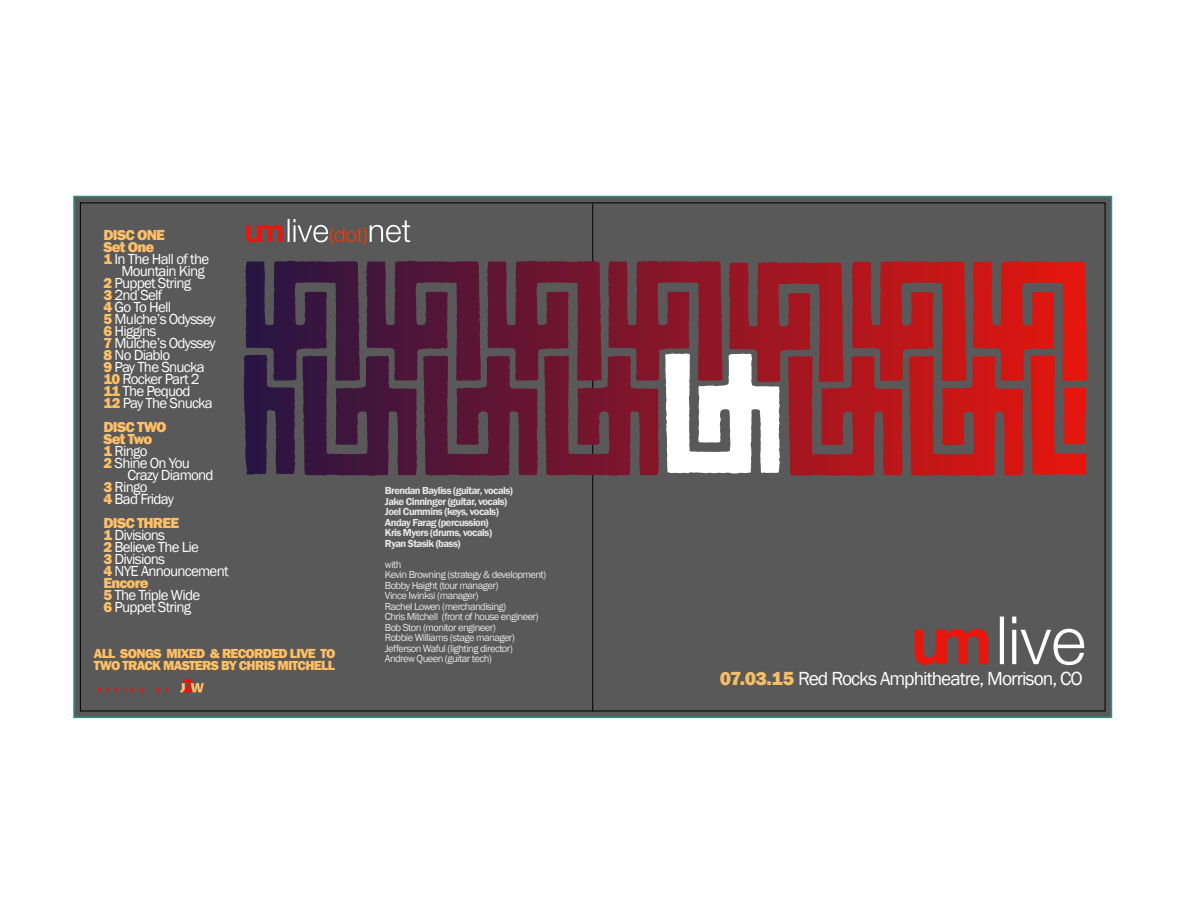
<style>
.page{position:relative;width:1188px;height:918px;background:#fff}
.page>*{position:absolute;margin:0;border:0;box-sizing:border-box;transform-origin:0 0}
.t1{font:19.5px "Franklin Gothic";letter-spacing:-.05em;color:#fff}
.t2{font:15px/12px "Franklin Gothic";letter-spacing:-.05em;color:#fff}
.t3{font:800 15px "Franklin Gothic";letter-spacing:-.05em;color:#febf65}
.t4{font:800 13.5px "Franklin Gothic";letter-spacing:-.05em;color:#febf65}
.t5{font:10.5px/10.5px "Franklin Gothic";letter-spacing:-.05em;color:#e6e6e6}
.t6{font:600 10.5px/10.5px "Franklin Gothic";letter-spacing:-.05em;color:#e6e6e6}
.s1{font-weight:800;color:#febf65}
.s2{font-weight:800;color:#f6be65}
</style>
<div class="page">
<svg style="left:73px;top:195px;width:1040px;height:524px;background:#5f7371"></svg>
<svg style="left:80px;top:202px;width:1025px;height:509px;background:#5e4e51"></svg>
<svg style="left:592px;top:203px;width:1px;height:508px"></svg>
<svg style="left:246px;top:225px;width:37px;height:17px"></svg>
<hr style="left:288px;top:219px;width:2px;height:23px;background:#fff">
<svg style="left:294px;top:219px;width:116px;height:27px;background:#776e6b"></svg>
<svg style="left:915px;top:629px;width:73px;height:36px;background:#ac312c"></svg>
<hr style="left:1000px;top:617px;width:4px;height:47px;background:#fff">
<svg style="left:1012px;top:630px;width:4px;height:34px"></svg>
<svg style="left:1012px;top:617px;width:4px;height:6px"></svg>
<svg style="left:1021px;top:629px;width:63px;height:36px"></svg>
<svg style="left:98px;top:688px;width:3px;height:4px"></svg>
<svg style="left:115px;top:688px;width:3px;height:4px"></svg>
<svg style="left:131px;top:688px;width:3px;height:4px"></svg>
<svg style="left:140px;top:688px;width:3px;height:4px"></svg>
<svg style="left:157px;top:688px;width:3px;height:4px"></svg>
<svg style="left:166px;top:688px;width:3px;height:4px"></svg>
<svg style="left:180px;top:679px;width:24px;height:13px"></svg>
<svg style="left:244px;top:354px;width:842px;height:121px;background:#843d49"></svg>
<p class="t3" style="left:104px;top:225px;width:63px">DISC ONE</p>
<p class="t3" style="left:104px;top:237px;width:52px">Set One</p>
<p class="t2" style="left:104px;top:253px;width:107px"><span class="s1">1</span> In The Hall of the</p>
<p class="t2" style="left:122px;top:265px;width:85px">Mountain King</p>
<p class="t2" style="left:104px;top:277px;width:89px"><span class="s1">2</span> Puppet String</p>
<p class="t2" style="left:104px;top:289px;width:60px"><span class="s1">3</span> 2nd Self</p>
<p class="t2" style="left:104px;top:301px;width:69px"><span class="s1">4</span> Go To Hell</p>
<p class="t2" style="left:104px;top:313px;width:114px"><span class="s1">5</span> Mulche’s Odyssey</p>
<p class="t2" style="left:104px;top:325px;width:54px"><span class="s1">6</span> Higgins</p>
<p class="t2" style="left:104px;top:337px;width:114px"><span class="s1">7</span> Mulche’s Odyssey</p>
<p class="t2" style="left:104px;top:349px;width:68px"><span class="s1">8</span> No Diablo</p>
<p class="t2" style="left:104px;top:361px;width:103px"><span class="s1">9</span> Pay The Snucka</p>
<p class="t2" style="left:104px;top:373px;width:98px"><span class="s1">10</span> Rocker Part 2</p>
<p class="t2" style="left:104px;top:385px;width:89px"><span class="s1">11</span> The Pequod</p>
<p class="t2" style="left:104px;top:397px;width:111px"><span class="s1">12</span> Pay The Snucka</p>
<p class="t3" style="left:104px;top:417px;width:65px">DISC TWO</p>
<p class="t3" style="left:104px;top:429px;width:50px">Set Two</p>
<p class="t2" style="left:104px;top:445px;width:45px"><span class="s1">1</span> Ringo</p>
<p class="t2" style="left:104px;top:457px;width:88px"><span class="s1">2</span> Shine On You</p>
<p class="t2" style="left:128px;top:469px;width:88px">Crazy Diamond</p>
<p class="t2" style="left:104px;top:481px;width:45px"><span class="s1">3</span> Ringo</p>
<p class="t2" style="left:104px;top:493px;width:72px"><span class="s1">4</span> Bad Friday</p>
<p class="t2" style="left:104px;top:517px;width:127px"><span class="s1">DISC THREE<br>1</span> Divisions<br><span class="s1">2</span> Believe The Lie<br><span class="s1">3</span> Divisions<br><span class="s1">4</span> NYE Announcement<br><span class="s1">Encore<br>5</span> The Triple Wide<br><span class="s1">6</span> Puppet String</p>
<p class="t4" style="left:94px;top:645px;width:243px">ALL SONGS MIXED &amp; RECORDED LIVE TO</p>
<p class="t4" style="left:94px;top:657px;width:243px">TWO TRACK MASTERS BY CHRIS MITCHELL</p>
<p class="t6" style="left:385px;top:486px;width:130px">Brendan Bayliss (guitar, vocals)<br>Jake Cinninger (guitar, vocals)<br>Joel Cummins (keys, vocals)<br>Anday Farag (percussion)<br>Kris Myers (drums, vocals)<br>Ryan Stasik (bass)</p>
<p class="t5" style="left:385px;top:559px;width:163px">with<br>Kevin Browning (strategy &amp; development)<br>Bobby Haight (tour manager)<br>Vince Iwinksi (manager)<br>Rachel Lowen (merchandising)<br>Chris Mitchell (front of house engineer)<br>Bob Ston (monitor engineer)<br>Robbie Williams (stage manager)<br>Jefferson Waful (lighting director)</p>
<p class="t5" style="left:385px;top:654px;width:109px">Andrew Queen (guitar tech)</p>
<h1 class="t1" style="left:720px;top:667px;width:365px"><span class="s2">07.03.15</span> Red Rocks Amphitheatre, Morrison, CO</h1>
</div>
